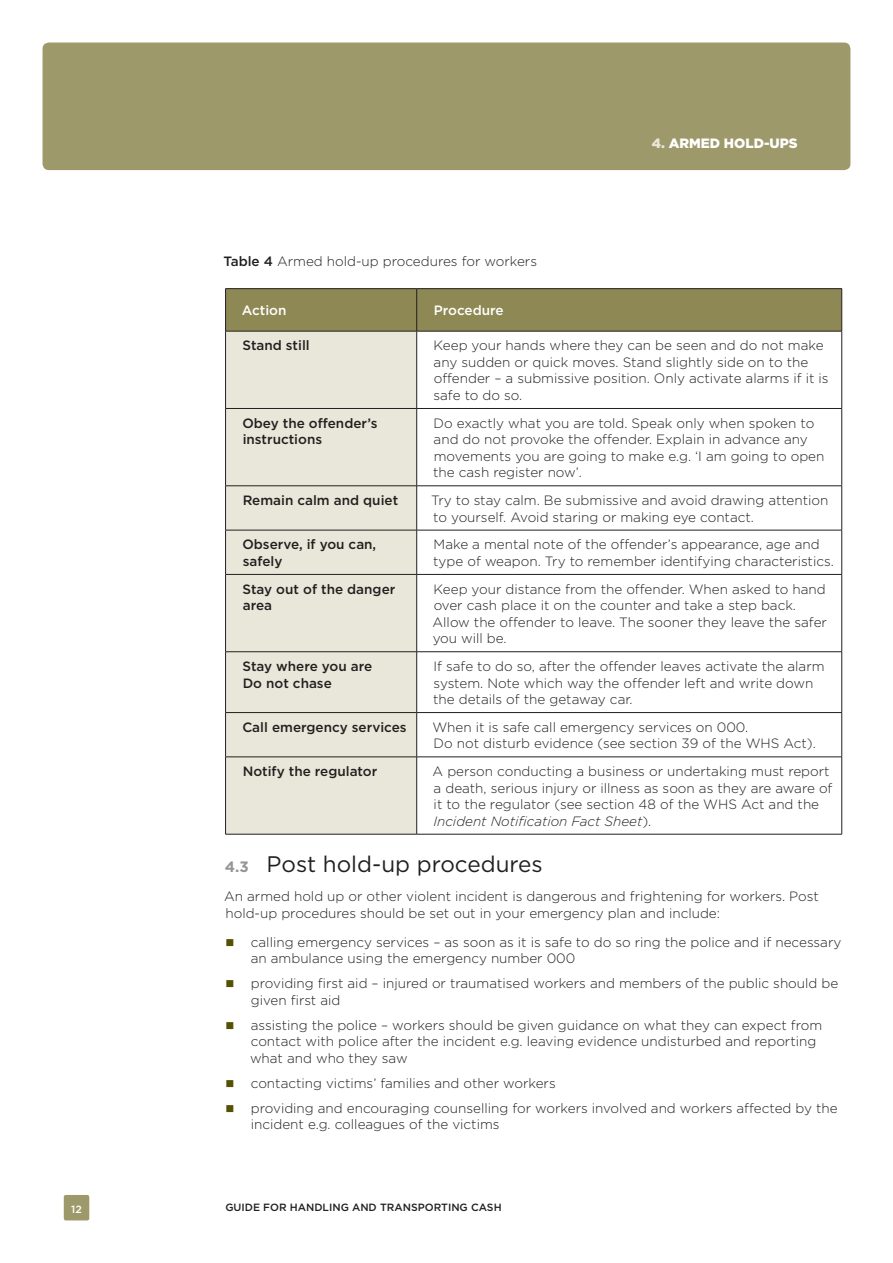
<style>
.page{position:relative;width:893px;height:1263px;background:#fff}
.page>*{position:absolute;margin:0;border:0;box-sizing:border-box;transform-origin:0 0}
.Body_copy{font:22.5px "Gotham";color:#231f20}
.Body_copy-2{font:300 13.5px/16.5px "Gotham";color:#231f20}
.Body_copy-3{font:500 13.5px/16.5px "Gotham";color:#231f20}
.Body_copy-4{font:500 13.5px "Gotham";color:#fff}
.Running_header{font:900 13.5px "Gotham";color:#fff}
.t1{font:500 10.5px "Gotham";color:#231f20}
.t2{font:500 10.5px "Gotham";color:#fff}
.s1{color:#e8e7d9}
.s2{font-weight:500}
.s3{font-style:italic}
.s4{font-weight:700;font-size:15px;color:#939598}
</style>
<div class="page">
<div style="left:43px;top:43px;width:807px;height:127px;background:#9e996a;border-radius:6px"></div>
<div style="left:64px;top:1195px;width:25px;height:25px;background:#9e996a;border-radius:2px"></div>
<div style="left:226px;top:289px;width:615px;height:42px;background:#8e8854"></div>
<div style="left:226px;top:332px;width:190px;height:502px;background:#e8e7d9"></div>
<hr style="left:225px;top:331px;width:1px;height:77px;background:#231f20">
<hr style="left:416px;top:331px;width:1px;height:77px;background:#231f20">
<hr style="left:841px;top:331px;width:1px;height:77px;background:#231f20">
<hr style="left:225px;top:408px;width:192px;height:1px;background:#231f20">
<hr style="left:225px;top:409px;width:1px;height:77px;background:#231f20">
<hr style="left:417px;top:408px;width:425px;height:1px;background:#231f20">
<hr style="left:416px;top:409px;width:1px;height:77px;background:#231f20">
<hr style="left:841px;top:409px;width:1px;height:77px;background:#231f20">
<hr style="left:225px;top:485px;width:192px;height:1px;background:#231f20">
<hr style="left:225px;top:486px;width:1px;height:44px;background:#231f20">
<hr style="left:417px;top:485px;width:425px;height:1px;background:#231f20">
<hr style="left:416px;top:486px;width:1px;height:44px;background:#231f20">
<hr style="left:841px;top:486px;width:1px;height:44px;background:#231f20">
<hr style="left:225px;top:530px;width:192px;height:1px;background:#231f20">
<hr style="left:225px;top:530px;width:1px;height:44px;background:#231f20">
<hr style="left:417px;top:530px;width:425px;height:1px;background:#231f20">
<hr style="left:416px;top:530px;width:1px;height:44px;background:#231f20">
<hr style="left:841px;top:530px;width:1px;height:44px;background:#231f20">
<hr style="left:225px;top:574px;width:192px;height:1px;background:#231f20">
<hr style="left:225px;top:575px;width:1px;height:76px;background:#231f20">
<hr style="left:417px;top:574px;width:425px;height:1px;background:#231f20">
<hr style="left:416px;top:575px;width:1px;height:76px;background:#231f20">
<hr style="left:841px;top:575px;width:1px;height:76px;background:#231f20">
<hr style="left:225px;top:651px;width:192px;height:1px;background:#231f20">
<hr style="left:225px;top:652px;width:1px;height:60px;background:#231f20">
<hr style="left:417px;top:651px;width:425px;height:1px;background:#231f20">
<hr style="left:416px;top:652px;width:1px;height:60px;background:#231f20">
<hr style="left:841px;top:652px;width:1px;height:60px;background:#231f20">
<hr style="left:225px;top:712px;width:192px;height:1px;background:#231f20">
<hr style="left:225px;top:713px;width:1px;height:44px;background:#231f20">
<hr style="left:417px;top:712px;width:425px;height:1px;background:#231f20">
<hr style="left:416px;top:713px;width:1px;height:44px;background:#231f20">
<hr style="left:841px;top:713px;width:1px;height:44px;background:#231f20">
<hr style="left:225px;top:757px;width:192px;height:1px;background:#231f20">
<hr style="left:225px;top:757px;width:1px;height:77px;background:#231f20">
<hr style="left:417px;top:757px;width:425px;height:1px;background:#231f20">
<hr style="left:416px;top:757px;width:1px;height:77px;background:#231f20">
<hr style="left:841px;top:757px;width:1px;height:77px;background:#231f20">
<hr style="left:225px;top:834px;width:192px;height:1px;background:#231f20">
<hr style="left:417px;top:834px;width:425px;height:1px;background:#231f20">
<hr style="left:225px;top:288px;width:192px;height:1px;background:#231f20">
<hr style="left:225px;top:289px;width:1px;height:42px;background:#231f20">
<hr style="left:417px;top:288px;width:425px;height:1px;background:#231f20">
<hr style="left:416px;top:289px;width:1px;height:42px;background:#231f20">
<hr style="left:841px;top:289px;width:1px;height:42px;background:#231f20">
<hr style="left:225px;top:331px;width:192px;height:1px;background:#231f20">
<hr style="left:417px;top:331px;width:425px;height:1px;background:#231f20">
<p class="Running_header" style="left:652px;top:135px;width:147px"><span class="s1">4.</span> ARMED HOLD-UPS</p>
<p class="Body_copy-2" style="left:224px;top:253px;width:315px"><span class="s2">Table 4</span> Armed hold-up procedures for workers</p>
<p class="Body_copy-4" style="left:242px;top:302px;width:46px">Action</p>
<p class="Body_copy-4" style="left:434px;top:302px;width:71px">Procedure</p>
<p class="Body_copy-3" style="left:242px;top:337px;width:69px">Stand still</p>
<p class="Body_copy-2" style="left:433px;top:337px;width:397px">Keep your hands where they can be seen and do not make any sudden or quick moves. Stand slightly side on to the offender – a submissive position. Only activate alarms if it is safe to do so.</p>
<p class="Body_copy-3" style="left:242px;top:415px;width:137px">Obey the offender’s instructions</p>
<p class="Body_copy-2" style="left:433px;top:415px;width:393px">Do exactly what you are told. Speak only when spoken to and do not provoke the offender. Explain in advance any movements you are going to make e.g. ‘I am going to open the cash register now’.</p>
<p class="Body_copy-3" style="left:243px;top:492px;width:157px">Remain calm and quiet</p>
<p class="Body_copy-2" style="left:431px;top:492px;width:399px">Try to stay calm. Be submissive and avoid drawing attention to yourself. Avoid staring or making eye contact.</p>
<p class="Body_copy-3" style="left:242px;top:536px;width:135px">Observe, if you can, safely</p>
<p class="Body_copy-2" style="left:433px;top:536px;width:402px">Make a mental note of the offender’s appearance, age and type of weapon. Try to remember identifying characteristics.</p>
<p class="Body_copy-3" style="left:242px;top:581px;width:154px">Stay out of the danger area</p>
<p class="Body_copy-2" style="left:433px;top:581px;width:396px">Keep your distance from the offender. When asked to hand over cash place it on the counter and take a step back.<br>Allow the offender to leave. The sooner they leave the safer you will be.</p>
<p class="Body_copy-3" style="left:242px;top:658px;width:131px">Stay where you are<br>Do not chase</p>
<p class="Body_copy-2" style="left:433px;top:658px;width:393px">If safe to do so, after the offender leaves activate the alarm system. Note which way the offender left and write down the details of the getaway car.</p>
<p class="Body_copy-3" style="left:242px;top:719px;width:166px">Call emergency services</p>
<p class="Body_copy-2" style="left:432px;top:719px;width:385px">When it is safe call emergency services on 000.<br>Do not disturb evidence (see section 39 of the WHS Act).</p>
<p class="Body_copy-3" style="left:243px;top:763px;width:136px">Notify the regulator</p>
<p class="Body_copy-2" style="left:433px;top:763px;width:401px">A person conducting a business or undertaking must report a death, serious injury or illness as soon as they are aware of it to the regulator (see section 48 of the WHS Act and the <span class="s3">Incident Notification Fact Sheet</span>).</p>
<p class="Body_copy" style="left:225px;top:850px;width:319px"><span class="s4">4.3</span> Post hold-up procedures</p>
<p class="Body_copy-2" style="left:224px;top:888px;width:596px">An armed hold up or other violent incident is dangerous and frightening for workers. Post hold-up procedures should be set out in your emergency plan and include:</p>
<p class="Body_copy-2" style="left:251px;top:934px;width:592px">calling emergency services – as soon as it is safe to do so ring the police and if necessary an ambulance using the emergency number 000</p>
<p class="Body_copy-2" style="left:251px;top:975px;width:589px">providing first aid – injured or traumatised workers and members of the public should be given first aid</p>
<p class="Body_copy-2" style="left:250px;top:1017px;width:574px">assisting the police – workers should be given guidance on what they can expect from contact with police after the incident e.g. leaving evidence undisturbed and reporting what and who they saw</p>
<p class="Body_copy-2" style="left:251px;top:1075px;width:306px">contacting victims’ families and other workers</p>
<p class="Body_copy-2" style="left:251px;top:1100px;width:588px">providing and encouraging counselling for workers involved and workers affected by the incident e.g. colleagues of the victims</p>
<p class="t2" style="left:71px;top:1202px;width:12px">12</p>
<p class="t1" style="left:225px;top:1201px;width:278px">GUIDE FOR HANDLING AND TRANSPORTING CASH</p>
</div>
